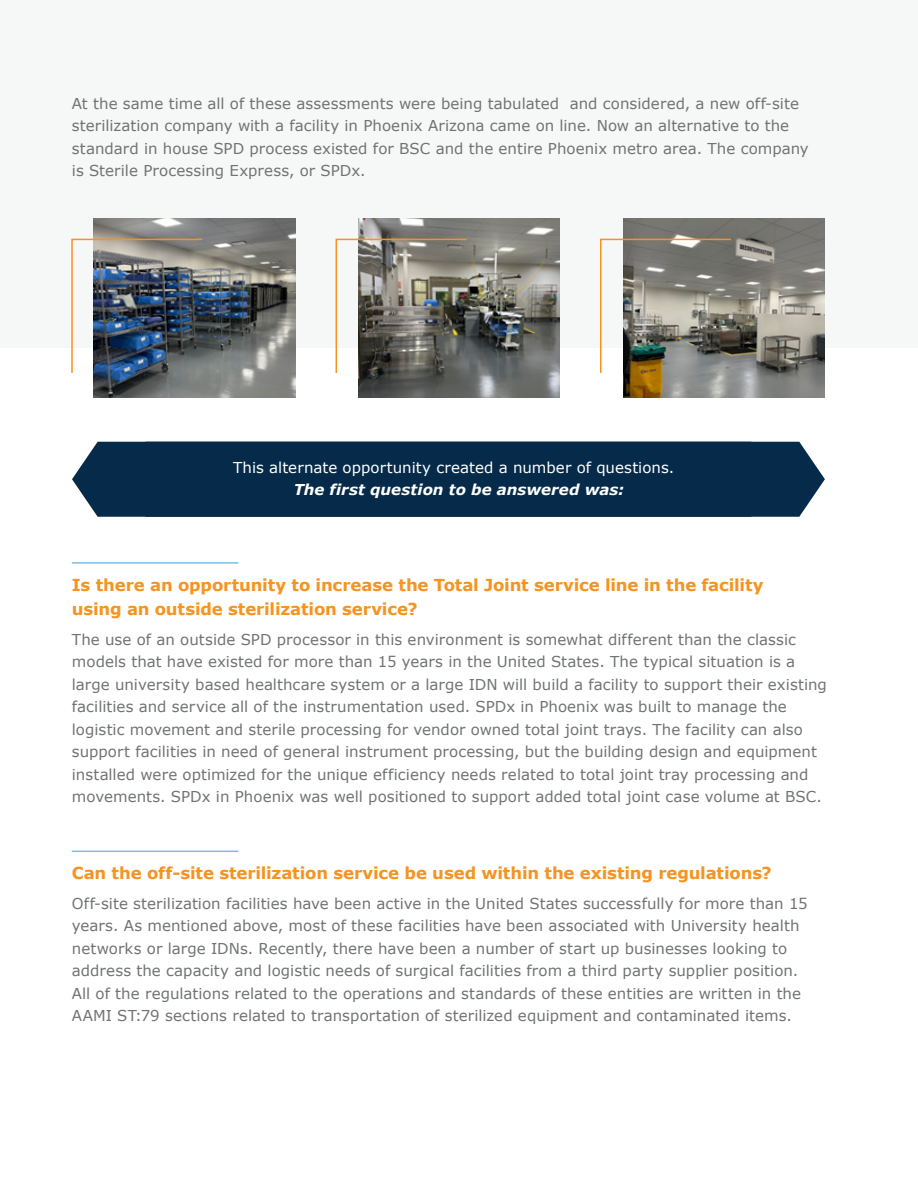
<style>
.page{position:relative;width:918px;height:1188px;background:#fff}
.page>*{position:absolute;margin:0;border:0;box-sizing:border-box;transform-origin:0 0}
.t1{font:700 16.5px/24px "Verdana";letter-spacing:-.01em;color:#f69321}
.t2{font:15px/22.5px "Verdana";letter-spacing:.005em;color:#717373}
.t3{font:15px "Verdana";letter-spacing:.005em;color:#fff}
.t4{font:italic 700 15px "Verdana";letter-spacing:.005em;color:#fff}
</style>
<div class="page">
<div style="left:0;top:0;width:918px;height:347px;background:#f6f8f8"></div>
<img style="left:94px;top:219px;width:201px;height:179px">
<img style="left:358px;top:219px;width:202px;height:179px">
<img style="left:623px;top:219px;width:202px;height:179px">
<img style="left:71px;top:238px;width:133px;height:136px">
<svg style="left:335px;top:238px;width:133px;height:136px"></svg>
<svg style="left:600px;top:238px;width:132px;height:136px"></svg>
<svg style="left:751px;top:442px;width:74px;height:75px;fill:#062b4a"></svg>
<div style="left:72px;top:442px;width:679px;height:75px;background:#062b4a"></div>
<hr style="left:72px;top:562px;width:166px;height:2px;background:#7bbfe7">
<hr style="left:72px;top:851px;width:166px;height:1px;background:#7bbfe7">
<p class="t2" style="left:72px;top:92px;width:739px">At the same time all of these assessments were being tabulated and considered, a new off-site sterilization company with a facility in Phoenix Arizona came on line. Now an alternative to the standard in house SPD process existed for BSC and the entire Phoenix metro area. The company is Sterile Processing Express, or SPDx.</p>
<p class="t3" style="left:233px;top:457px;width:443px">This alternate opportunity created a number of questions.</p>
<p class="t4" style="left:294px;top:479px;width:332px">The first question to be answered was:</p>
<p class="t1" style="left:72px;top:572px;width:693px">Is there an opportunity to increase the Total Joint service line in the facility using an outside sterilization service?</p>
<p class="t2" style="left:72px;top:628px;width:757px">The use of an outside SPD processor in this environment is somewhat different than the classic models that have existed for more than 15 years in the United States. The typical situation is a large university based healthcare system or a large IDN will build a facility to support their existing facilities and service all of the instrumentation used. SPDx in Phoenix was built to manage the logistic movement and sterile processing for vendor owned total joint trays. The facility can also support facilities in need of general instrument processing, but the building design and equipment installed were optimized for the unique efficiency needs related to total joint tray processing and movements. SPDx in Phoenix was well positioned to support added total joint case volume at BSC.</p>
<p class="t1" style="left:72px;top:861px;width:701px">Can the off-site sterilization service be used within the existing regulations?</p>
<p class="t2" style="left:72px;top:892px;width:737px">Off-site sterilization facilities have been active in the United States successfully for more than 15 years. As mentioned above, most of these facilities have been associated with University health networks or large IDNs. Recently, there have been a number of start up businesses looking to address the capacity and logistic needs of surgical facilities from a third party supplier position.<br>All of the regulations related to the operations and standards of these entities are written in the AAMI ST:79 sections related to transportation of sterilized equipment and contaminated items.</p>
</div>
